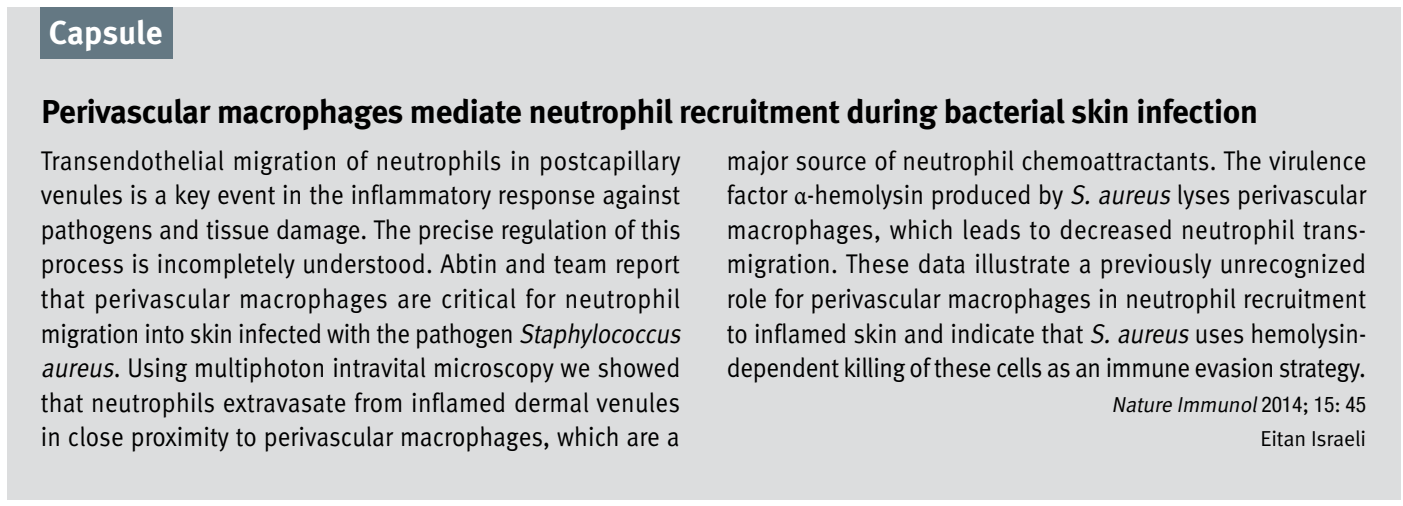
<style>
.page{position:relative;width:1403px;height:506px;background:#fff}
.page>*{position:absolute;margin:0;border:0;box-sizing:border-box;transform-origin:0 0}
.t1{font:700 33px "Meta";letter-spacing:-.01em;color:#000}
.t2{font:700 33px "Meta";color:#fff}
.t3{font:27px/34.5px "Meta Normal";letter-spacing:.005em;color:#000;scale:.92 1}
.t4{font:27px "Meta Normal";letter-spacing:-.015em;color:#000;scale:.92 1}
.t5{font:italic 27px "Meta Normal";color:#000;scale:.92 1}
.t6{font:21.6px/34.5px "Meta Normal";letter-spacing:-.005em;color:#000;text-align:right}
.s1{font-style:italic}
.s2{font-family:"Minion Pro"}
.s3{font-family:"Helvetica Neue";font-stretch:condensed}
</style>
<div class="page">
<div style="left:7px;top:7px;width:1393px;height:492px;background:#dcddde"></div>
<div style="left:41px;top:7px;width:132px;height:52px;background:#647883"></div>
<p class="t2" style="left:49px;top:13px;width:115px">Capsule</p>
<p class="t1" style="left:41px;top:92px;width:1218px">Perivascular macrophages mediate neutrophil recruitment during bacterial skin infection</p>
<p class="t3" style="left:41px;top:142px;width:702px;text-align:right">Transendothelial migration of neutrophils in postcapillary venules is a key event in the inflammatory response against pathogens and tissue damage. The precise regulation of this process is incompletely understood. Abtin and team report that perivascular macrophages are critical for neutrophil m i g ra t i o n i n t o s k i n i n fe c t e d w i t h t h e p a t h o g e n <span class="s1">Staphylococcus </span>. Using multiphoton intravital microscopy we showed</p>
<p class="t5" style="left:41px;top:351px;width:86px">aureus</p>
<p class="t3" style="left:41px;top:384px;width:696px">that neutrophils extravasate from inflamed dermal venules in close proximity to perivascular macrophages, which are a</p>
<p class="t3" style="left:727px;top:142px;width:697px">major source of neutrophil chemoattractants. The virulence factor -<span class="s2">α</span> hemolysin produced by <span class="s1">.S aureus</span>lyses perivascular</p>
<p class="t3" style="left:727px;top:211px;width:696px">macrophages, which leads to decreased neutrophil trans-</p>
<p class="t3" style="left:727px;top:246px;width:696px">migration. These data illustrate a previously unrecognized</p>
<p class="t3" style="left:727px;top:280px;width:696px">role for perivascular macrophages in neutrophil recruitment</p>
<p class="t3" style="left:727px;top:315px;width:696px">to inflamed skin and indicate that <span class="s1">.S aureus</span>uses hemolysin-</p>
<p class="t4" style="left:727px;top:351px;width:696px">dependent killing of these cells as an immune evasion strategy.</p>
<p class="t6" style="left:1111px;top:386px;width:256px"><span class="s1">Nature Immunol</span> <span class="s3">20 1 4</span> ; <span class="s3">1 5</span> : <span class="s3">45<br></span>Eitan Israeli</p>
</div>
